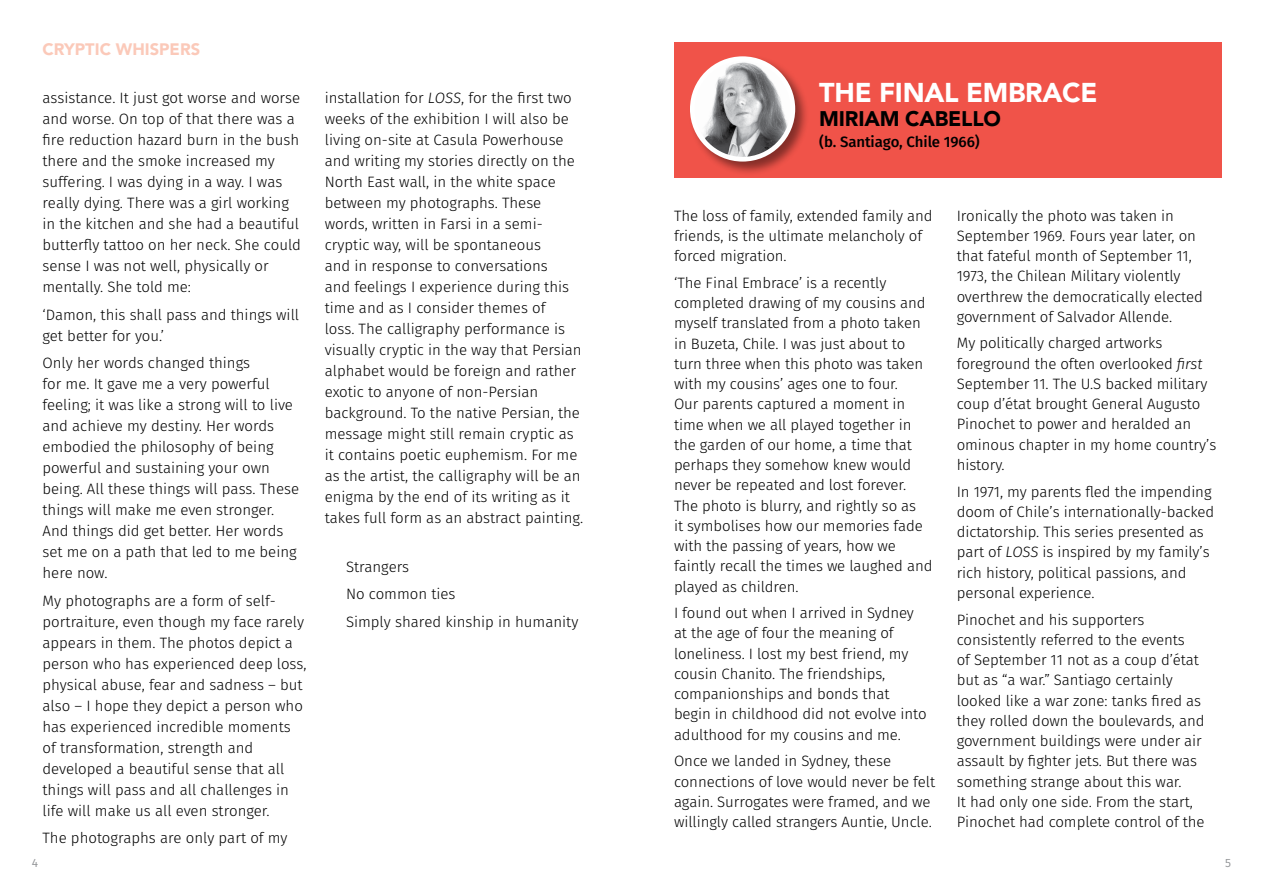
<style>
.page{position:relative;width:1263px;height:893px;background:#fff}
.page>*{position:absolute;margin:0;border:0;box-sizing:border-box;transform-origin:0 0}
.t1{font:900 27px "Avenir";letter-spacing:-.01em;color:#fff}
.t2{font:900 21px "Avenir";letter-spacing:-.01em;color:#000}
.t3{font:900 16.5px "Avenir";color:#fbc9b9}
.t4{font:300 15px/20.2px "Fira Sans";letter-spacing:-.005em;color:#000}
.t5{font:500 15px "Fira Sans";letter-spacing:-.005em;color:#000}
.t6{font:12px "Fira Sans";color:#939598}
.s1{font-style:italic}
</style>
<div class="page">
<div style="left:674px;top:43px;width:547px;height:135px;background:#f05349"></div>
<div style="left:688px;top:54px;width:121px;height:122px;background:#000;opacity:.45"></div>
<img style="left:692px;top:59px;width:101px;height:100px;border-radius:50px">
<div style="left:690px;top:56px;width:105px;height:106px;border:5px solid #fff;border-radius:50%"></div>
<p class="t3" style="left:43px;top:39px;width:159px">CRYPTIC WHISPERS</p>
<p class="t4" style="left:43px;top:88px;width:260px;line-height:21px">assistance. It just got worse and worse and worse. On top of that there was a fire reduction hazard burn in the bush there and the smoke increased my suffering. I was dying in a way. I was really dying. There was a girl working in the kitchen and she had a beautiful butterfly tattoo on her neck. She could sense I was not well, physically or mentally. She told me:</p>
<p class="t4" style="left:43px;top:304px;width:258px;line-height:21px">‘Damon, this shall pass and things will get better for you.’</p>
<p class="t4" style="left:43px;top:352px;width:258px;line-height:21px">Only her words changed things<br>for me. It gave me a very powerful feeling; it was like a strong will to live and achieve my destiny. Her words embodied the philosophy of being powerful and sustaining your own being. All these things will pass. These things will make me even stronger.<br>And things did get better. Her words set me on a path that led to me being here now.</p>
<p class="t4" style="left:43px;top:590px;width:266px;line-height:21px">My photographs are a form of self&shy;portraiture, even though my face rarely appears in them. The photos depict a person who has experienced deep loss, physical abuse, fear and sadness – but also – I hope they depict a person who has experienced incredible moments of transformation, strength and developed a beautiful sense that all things will pass and all challenges in life will make us all even stronger.</p>
<p class="t4" style="left:43px;top:827px;width:247px">The photographs are only part of my</p>
<p class="t4" style="left:325px;top:87px;width:260px;line-height:21px">installation for <span class="s1">LOSS</span>, for the first two weeks of the exhibition I will also be living on-site at Casula Powerhouse and writing my stories directly on the North East wall, in the white space between my photographs. These words, written in Farsi in a semi&shy;cryptic way, will be spontaneous<br>and in response to conversations<br>and feelings I experience during this time and as I consider themes of<br>loss. The calligraphy performance is visually cryptic in the way that Persian alphabet would be foreign and rather exotic to anyone of non-Persian background. To the native Persian, the message might still remain cryptic as it contains poetic euphemism. For me as the artist, the calligraphy will be an enigma by the end of its writing as it takes full form as an abstract painting.</p>
<p class="t4" style="left:346px;top:553px;width:234px;line-height:27.3px">Strangers<br>No common ties<br>Simply shared kinship in humanity</p>
<h1 class="t1" style="left:819px;top:76px;width:280px">THE FINAL EMBRACE</h1>
<h2 class="t2" style="left:819px;top:106px;width:183px">MIRIAM CABELLO</h2>
<p class="t5" style="left:819px;top:129px;width:162px">(b. Santiago, Chile 1966)</p>
<p class="t4" style="left:674px;top:205px;width:260px">The loss of family, extended family and friends, is the ultimate melancholy of forced migration.</p>
<p class="t4" style="left:674px;top:272px;width:260px">‘The Final Embrace’ is a recently completed drawing of my cousins and myself translated from a photo taken in Buzeta, Chile. I was just about to turn three when this photo was taken with my cousins’ ages one to four.<br>Our parents captured a moment in time when we all played together in the garden of our home, a time that perhaps they somehow knew would never be repeated and lost forever.<br>The photo is blurry, and rightly so as<br>it symbolises how our memories fade with the passing of years, how we faintly recall the times we laughed and played as children.</p>
<p class="t4" style="left:674px;top:603px;width:254px">I found out when I arrived in Sydney at the age of four the meaning of loneliness. I lost my best friend, my cousin Chanito. The friendships, companionships and bonds that begin in childhood did not evolve into adulthood for my cousins and me.</p>
<p class="t4" style="left:674px;top:751px;width:263px">Once we landed in Sydney, these connections of love would never be felt again. Surrogates were framed, and we willingly called strangers Auntie, Uncle.</p>
<p class="t4" style="left:957px;top:205px;width:248px">Ironically the photo was taken in September 1969. Fours year later, on that fateful month of September 11, 1973, the Chilean Military violently overthrew the democratically elected government of Salvador Allende.</p>
<p class="t4" style="left:957px;top:333px;width:261px">My politically charged artworks foreground the often overlooked <span class="s1">first<br></span>September 11. The U.S backed military coup d’état brought General Augusto<br>Pinochet to power and heralded an ominous chapter in my home country’s history.</p>
<p class="t4" style="left:957px;top:481px;width:259px">In 1971, my parents fled the impending doom of Chile’s internationally-backed dictatorship. This series presented as part of <span class="s1">LOSS</span> is inspired by my family’s rich history, political passions, and personal experience.</p>
<p class="t4" style="left:957px;top:609px;width:249px">Pinochet and his supporters consistently referred to the events<br>of September 11 not as a coup d’état but as “a war.” Santiago certainly looked like a war zone: tanks fired as they rolled down the boulevards, and government buildings were under air assault by fighter jets. But there was something strange about this war.<br>It had only one side. From the start, Pinochet had complete control of the</p>
<p class="t6" style="left:32px;top:854px;width:8px">4</p>
<p class="t6" style="left:1225px;top:854px;width:7px">5</p>
</div>
